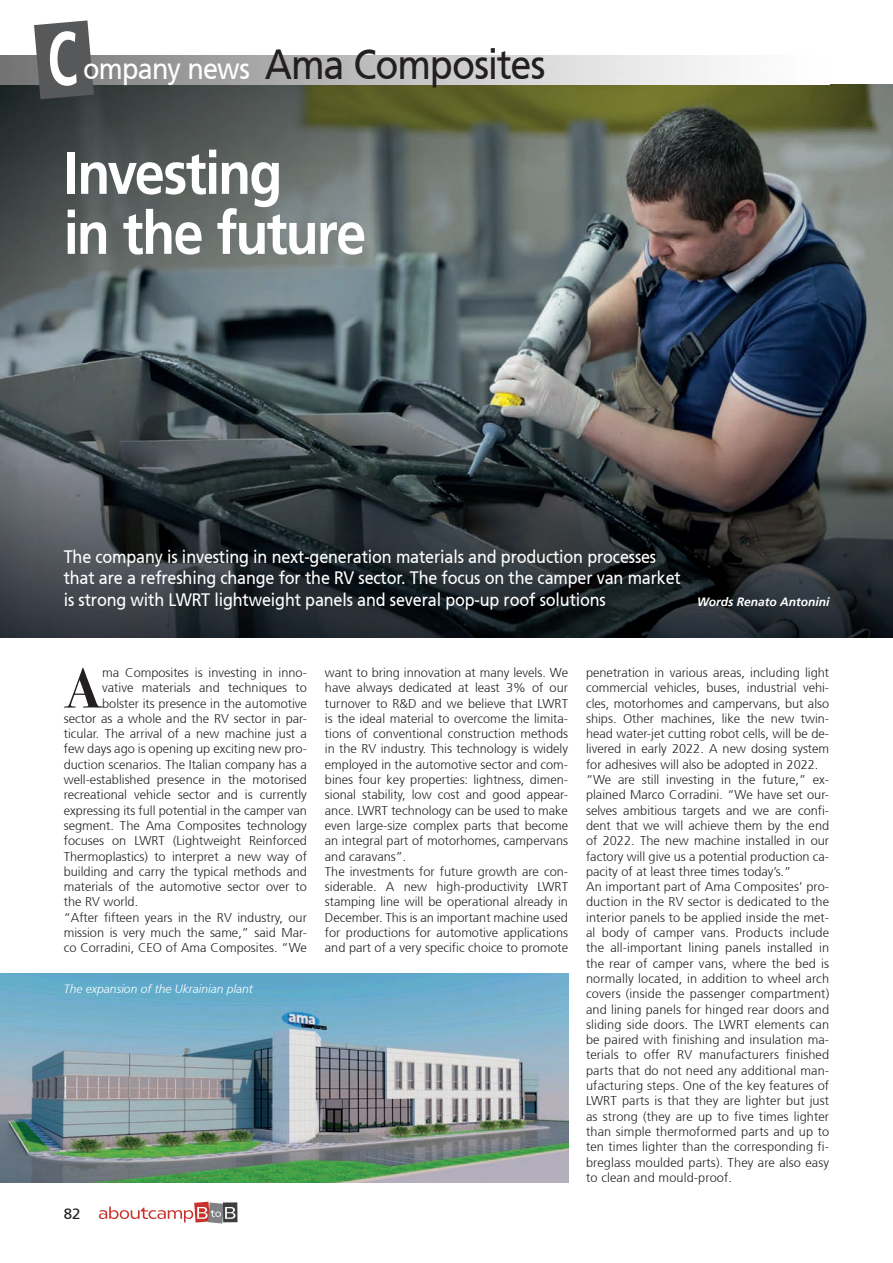
<style>
.page{position:relative;width:893px;height:1263px;background:#fff}
.page>*{position:absolute;margin:0;border:0;box-sizing:border-box;transform-origin:0 0}
.t1{font:600 condensed 75px "Radiate Sans";color:#fff;scale:.8 1}
.t2{font:700 60px "Frutiger 65";letter-spacing:-.035em;color:#fff;scale:.9 1}
.t3{font:700 57px "Bodoni Svty Two ITCTT";color:#231f20}
.t4{font:42px "Frutiger 55 Roman";letter-spacing:-.03em;color:#231f20;scale:.9 1}
.t5{font:30px "Frutiger 55 Roman";letter-spacing:-.03em;color:#fff;scale:.9 1}
.t6{font:18px "Frutiger 55 Roman";letter-spacing:-.01em;color:#fff;scale:.9 1}
.t7{font:15px "Frutiger 55 Roman";color:#231f20}
.t8{font:300 12.75px/15.3px "Frutiger 45";color:#231f20;text-align:justify}
.t9{font:italic 300 12px "Frutiger 46";color:#fff}
.t10{font:italic 700 12px "Frutiger 66";color:#fff}
</style>
<div class="page">
<svg style="left:235px;top:1202px;width:2px;height:20px"></svg>
<svg style="left:99px;top:1202px;width:136px;height:21px"></svg>
<img style="left:0;top:85px;width:893px;height:553px">
<svg style="left:34px;top:20px;width:60px;height:79px;background:#636466"></svg>
<img style="left:0;top:974px;width:568px;height:208px">
<p class="t1" style="left:48px;top:3px;width:40px">C</p>
<p class="t5" style="left:83px;top:51px;width:187px">ompany news</p>
<p class="t4" style="left:265px;top:40px;width:313px">Ama Composites</p>
<p class="t2" style="left:64px;top:138px;width:244px">Investing</p>
<p class="t2" style="left:64px;top:198px;width:338px">in the future</p>
<p class="t6" style="left:64px;top:546px;width:660px">The company is investing in next-generation materials and production processes</p>
<p class="t6" style="left:64px;top:567px;width:687px">that are a refreshing change for the RV sector. The focus on the camper van market</p>
<p class="t6" style="left:64px;top:589px;width:604px">is strong with LWRT lightweight panels and several pop-up roof solutions</p>
<p class="t10" style="left:697px;top:594px;width:134px">Words Renato Antonini</p>
<p class="t3" style="left:64px;top:641px;width:40px">A</p>
<p class="t8" style="left:102px;top:665px;width:206px">ma Composites is investing in inno-</p>
<p class="t8" style="left:102px;top:680px;width:206px">vative materials and techniques to</p>
<p class="t8" style="left:102px;top:696px;width:206px">bolster its presence in the automotive</p>
<p class="t8" style="left:64px;top:711px;width:245px">sector as a whole and the RV sector in par-</p>
<p class="t8" style="left:64px;top:726px;width:245px">ticular. The arrival of a new machine just a</p>
<p class="t8" style="left:64px;top:741px;width:245px">few days ago is opening up exciting new pro-</p>
<p class="t8" style="left:64px;top:757px;width:245px">duction scenarios. The Italian company has a</p>
<p class="t8" style="left:64px;top:772px;width:245px">well-established presence in the motorised</p>
<p class="t8" style="left:64px;top:787px;width:245px">recreational vehicle sector and is currently</p>
<p class="t8" style="left:64px;top:803px;width:245px">expressing its full potential in the camper van</p>
<p class="t8" style="left:64px;top:818px;width:245px">segment. The Ama Composites technology</p>
<p class="t8" style="left:64px;top:833px;width:245px">focuses on LWRT (Lightweight Reinforced</p>
<p class="t8" style="left:64px;top:849px;width:245px">Thermoplastics) to interpret a new way of</p>
<p class="t8" style="left:64px;top:864px;width:245px">building and carry the typical methods and</p>
<p class="t8" style="left:64px;top:879px;width:245px">materials of the automotive sector over to</p>
<p class="t8" style="left:64px;top:894px;width:76px">the RV world.</p>
<p class="t8" style="left:64px;top:910px;width:245px">“After fifteen years in the RV industry, our mission is very much the same,” said Mar&shy;co Corradini, CEO of Ama Composites. “We</p>
<p class="t9" style="left:64px;top:982px;width:190px">The expansion of the Ukrainian plant</p>
<p class="t8" style="left:325px;top:665px;width:245px">want to bring innovation at many levels. We have always dedicated at least 3% of our turnover to R&amp;D and we believe that LWRT is the ideal material to overcome the limita&shy;tions of conventional construction methods in the RV industry. This technology is widely employed in the automotive sector and com&shy;bines four key properties: lightness, dimen&shy;sional stability, low cost and good appear&shy;ance. LWRT technology can be used to make even large-size complex parts that become an integral part of motorhomes, campervans and caravans”.</p>
<p class="t8" style="left:325px;top:864px;width:245px">The investments for future growth are con&shy;siderable. A new high-productivity LWRT stamping line will be operational already in December. This is an important machine used for productions for automotive applications and part of a very specific choice to promote</p>
<p class="t7" style="left:64px;top:1205px;width:18px">82</p>
<p class="t8" style="left:586px;top:665px;width:245px">penetration in various areas, including light commercial vehicles, buses, industrial vehi&shy;cles, motorhomes and campervans, but also ships. Other machines, like the new twin&shy;head water-jet cutting robot cells, will be de&shy;livered in early 2022. A new dosing system for adhesives will also be adopted in 2022.</p>
<p class="t8" style="left:586px;top:772px;width:245px">“We are still investing in the future,” ex&shy;plained Marco Corradini. “We have set our&shy;selves ambitious targets and we are confi&shy;dent that we will achieve them by the end of 2022. The new machine installed in our factory will give us a potential production ca&shy;pacity of at least three times today’s.”</p>
<p class="t8" style="left:586px;top:879px;width:245px">An important part of Ama Composites’ pro&shy;duction in the RV sector is dedicated to the interior panels to be applied inside the met&shy;al body of camper vans. Products include the all-important lining panels installed in the rear of camper vans, where the bed is normally located, in addition to wheel arch covers (inside the passenger compartment) and lining panels for hinged rear doors and sliding side doors. The LWRT elements can be paired with finishing and insulation ma&shy;terials to offer RV manufacturers finished parts that do not need any additional man&shy;ufacturing steps. One of the key features of LWRT parts is that they are lighter but just as strong (they are up to five times lighter than simple thermoformed parts and up to ten times lighter than the corresponding fi&shy;breglass moulded parts). They are also easy to clean and mould-proof.</p>
</div>
